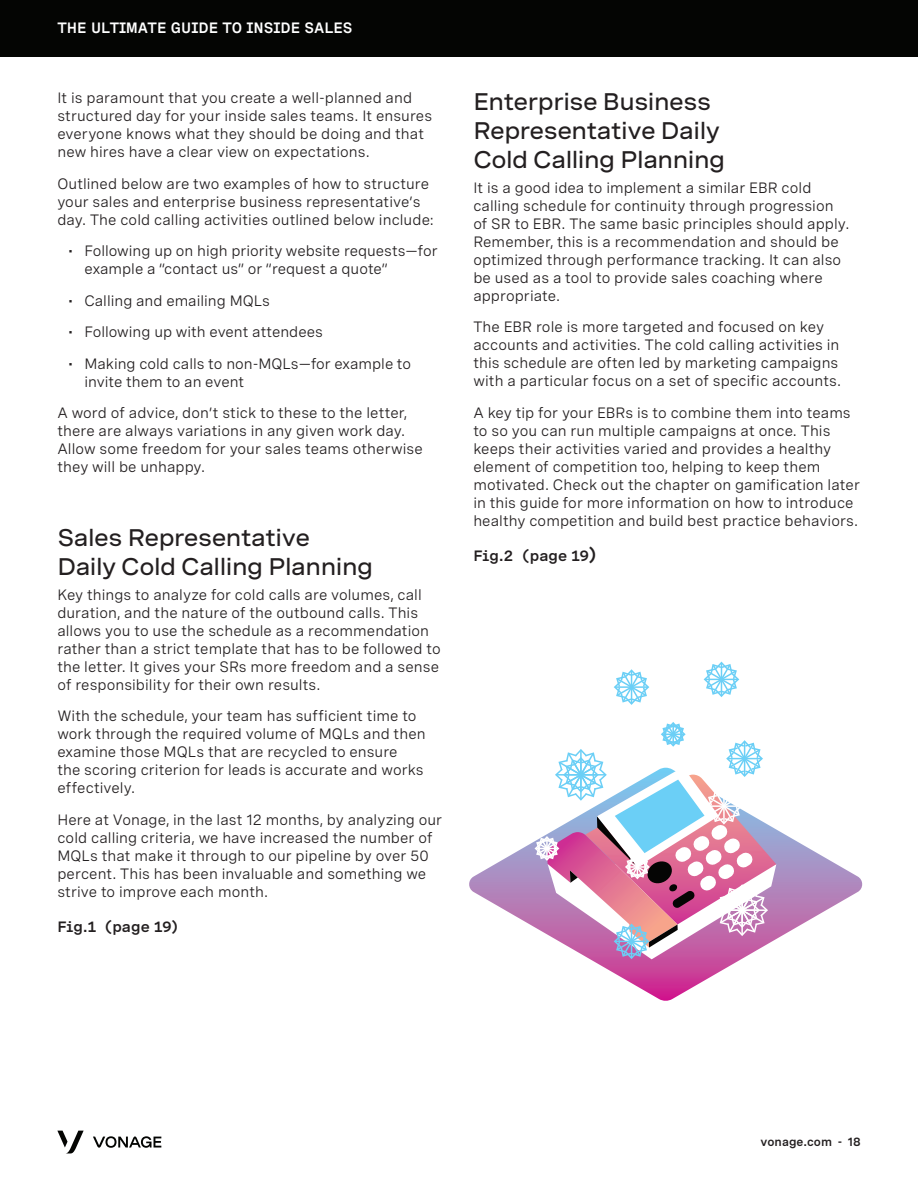
<style>
.page{position:relative;width:918px;height:1188px;background:#fff}
.page>*{position:absolute;margin:0;border:0;box-sizing:border-box;transform-origin:0 0}
._03-Body_Copy_Subhea{font:500 expanded 24px/28.8px "Spezia";letter-spacing:-.02em;color:#231f20}
._01-Body12pt{font:15px/18px "Spezia";letter-spacing:.005em;color:#231f20}
._01-Body_BULLETS12pt{font:15px/18px "Spezia";color:#231f20}
.t1{font:600 15px "Spezia Semi Mono";color:#fff}
._01-Body12pt-2{font:600 15px "Spezia Semi Mono";color:#231f20}
.t2{font:600 12px "Spezia";color:#231f20}
.s1{font-size:18px}
</style>
<div class="page">
<svg style="left:57px;top:1131px;width:27px;height:22px"></svg>
<svg style="left:93px;top:1136px;width:68px;height:12px"></svg>
<div style="left:0;top:0;width:918px;height:57px;background:#040503"></div>
<svg style="left:469px;top:829px;width:394px;height:172px"></svg>
<svg style="left:614px;top:669px;width:35px;height:36px"></svg>
<svg style="left:704px;top:662px;width:35px;height:35px"></svg>
<svg style="left:535px;top:722px;width:241px;height:237px"></svg>
<p class="t1" style="left:57px;top:17px;width:297px">THE ULTIMATE GUIDE TO INSIDE SALES</p>
<p class="_01-Body12pt" style="left:57px;top:88px;width:376px">It is paramount that you create a well-planned and structured day for your inside sales teams. It ensures everyone knows what they should be doing and that new hires have a clear view on expectations.</p>
<p class="_01-Body12pt" style="left:57px;top:174px;width:378px">Outlined below are two examples of how to structure your sales and enterprise business representative’s day. The cold calling activities outlined below include:</p>
<p class="_01-Body_BULLETS12pt" style="left:84px;top:241px;width:355px;text-indent:-16px">• Following up on high priority website requests—for example a “contact us” or “request a quote”</p>
<p class="_01-Body_BULLETS12pt" style="left:68px;top:291px;width:203px">• Calling and emailing MQLs</p>
<p class="_01-Body_BULLETS12pt" style="left:68px;top:322px;width:256px">• Following up with event attendees</p>
<p class="_01-Body_BULLETS12pt" style="left:84px;top:354px;width:328px;text-indent:-16px">• Making cold calls to non-MQLs—for example to invite them to an event</p>
<p class="_01-Body12pt" style="left:57px;top:403px;width:367px">A word of advice, don’t stick to these to the letter, there are always variations in any given work day.<br>Allow some freedom for your sales teams otherwise they will be unhappy.</p>
<p class="_03-Body_Copy_Subhea" style="left:57px;top:521px;width:317px">Sales Representative<br>Daily Cold Calling Planning</p>
<p class="_01-Body12pt" style="left:57px;top:584px;width:385px">Key things to analyze for cold calls are volumes, call duration, and the nature of the outbound calls. This allows you to use the schedule as a recommendation rather than a strict template that has to be followed to the letter. It gives your SRs more freedom and a sense of responsibility for their own results.</p>
<p class="_01-Body12pt" style="left:57px;top:706px;width:370px">With the schedule, your team has sufficient time to work through the required volume of MQLs and then examine those MQLs that are recycled to ensure<br>the scoring criterion for leads is accurate and works effectively.</p>
<p class="_01-Body12pt" style="left:57px;top:809px;width:386px">Here at Vonage, in the last 12 months, by analyzing our cold calling criteria, we have increased the number of MQLs that make it through to our pipeline by over 50 percent. This has been invaluable and something we strive to improve each month.</p>
<p class="_01-Body12pt-2" style="left:57px;top:915px;width:123px">Fig.1 (page 19)</p>
<p class="_03-Body_Copy_Subhea" style="left:473px;top:85px;width:253px">Enterprise Business<br>Representative Daily<br>Cold Calling Planning</p>
<p class="_01-Body12pt" style="left:473px;top:177px;width:378px">It is a good idea to implement a similar EBR cold calling schedule for continuity through progression of SR to EBR. The same basic principles should apply.<br>Remember, this is a recommendation and should be optimized through performance tracking. It can also be used as a tool to provide sales coaching where appropriate.</p>
<p class="_01-Body12pt" style="left:473px;top:317px;width:369px">The EBR role is more targeted and focused on key accounts and activities. The cold calling activities in this schedule are often led by marketing campaigns with a particular focus on a set of specific accounts.</p>
<p class="_01-Body12pt" style="left:473px;top:402px;width:388px">A key tip for your EBRs is to combine them into teams to so you can run multiple campaigns at once. This keeps their activities varied and provides a healthy element of competition too, helping to keep them motivated. Check out the chapter on gamification later in this guide for more information on how to introduce healthy competition and build best practice behaviors.</p>
<p class="_01-Body12pt-2" style="left:473px;top:544px;width:125px">Fig.2 (page 19<span class="s1">)</span></p>
<p class="t2" style="left:761px;top:1132px;width:102px">vonage.com - 18</p>
</div>
